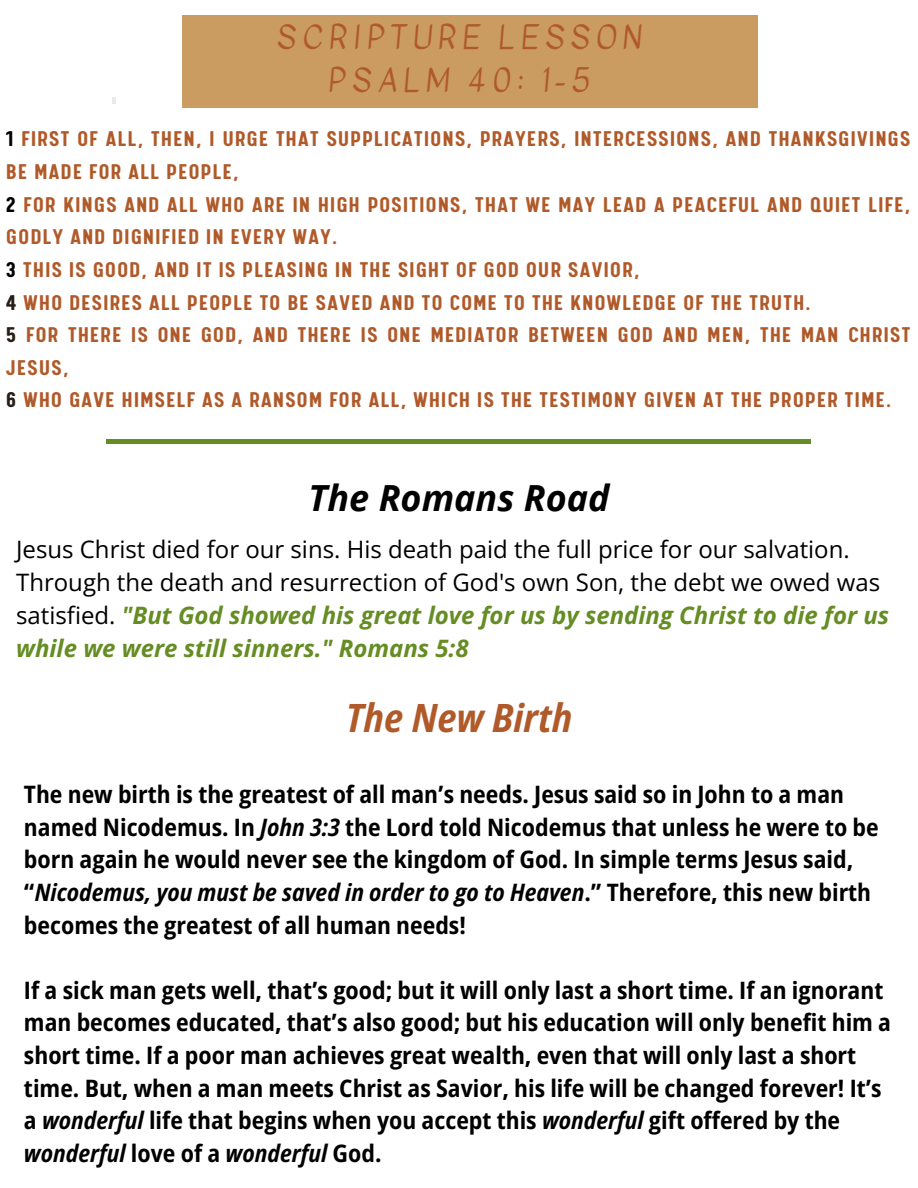
<style>
.page{position:relative;width:918px;height:1188px;background:#fff}
.page>*{position:absolute;margin:0;border:0;box-sizing:border-box;transform-origin:0 0}
.t1{font:italic 700 semi-condensed 39px "Open Sans";color:#b05a2a}
.t2{font:italic 700 36px "Open Sans";color:#000}
.t3{font:31.5px "Kavivanar";letter-spacing:.18em;color:#b05a2a}
.t4{font:700 semi-condensed 24px/32.7px "Open Sans";color:#000}
.t5{font:700 24px/32.7px "Calps";letter-spacing:.06em;color:#b05a2a}
.t6{font:24px/33.2px "Open Sans";color:#000}
.s1{color:#000}
.s2{color:#251e19}
.s3{font-weight:700;font-style:italic;color:#658d23}
.s4{font-style:italic}
</style>
<div class="page">
<svg style="left:112px;top:98px;width:3px;height:6px"></svg>
<div style="left:182px;top:15px;width:576px;height:93px;background:#ca9c61"></div>
<hr style="left:107px;top:440px;width:704px;height:3px;background:#658d23">
<p class="t3" style="left:277px;top:14px;width:366px">SCRIPTURE LESSON</p>
<p class="t3" style="left:328px;top:58px;width:263px">PSALM 40: 1-5</p>
<p class="t5" style="left:6px;top:126px;width:905px"><span class="s1">1</span> FIRST OF ALL, THEN, I URGE THAT SUPPLICATIONS, PRAYERS, INTERCESSIONS, AND THANKSGIVINGS<br>BE MADE FOR ALL PEOPLE,</p>
<p class="t5" style="left:6px;top:191px;width:905px"><span class="s1">2</span> FOR KINGS AND ALL WHO ARE IN HIGH POSITIONS, THAT WE MAY LEAD A PEACEFUL AND QUIET LIFE,<br>GODLY AND DIGNIFIED IN EVERY WAY.</p>
<p class="t5" style="left:6px;top:256px;width:635px"><span class="s1">3</span> THIS IS GOOD, AND IT IS PLEASING IN THE SIGHT OF GOD OUR SAVIOR,</p>
<p class="t5" style="left:6px;top:289px;width:806px"><span class="s2">4</span> WHO DESIRES ALL PEOPLE TO BE SAVED AND TO COME TO THE KNOWLEDGE OF THE TRUTH.</p>
<p class="t5" style="left:6px;top:322px;width:905px"><span class="s2">5</span> FOR THERE IS ONE GOD, AND THERE IS ONE MEDIATOR BETWEEN GOD AND MEN, THE MAN CHRIST<br>JESUS,</p>
<p class="t5" style="left:6px;top:387px;width:886px"><span class="s2">6</span> WHO GAVE HIMSELF AS A RANSOM FOR ALL, WHICH IS THE TESTIMONY GIVEN AT THE PROPER TIME.</p>
<p class="t2" style="left:308px;top:473px;width:302px">The Romans Road</p>
<p class="t6" style="left:16px;top:532px;width:875px">Jesus Christ died for our sins. His death paid the full price for our salvation.<br>Through the death and resurrection of God's own Son, the debt we owed was satisfied. <span class="s3">"But God showed his great love for us by sending Christ to die for us while we were still sinners." Romans 5:8</span></p>
<p class="t1" style="left:346px;top:691px;width:228px">The New Birth</p>
<p class="t4" style="left:24px;top:777px;width:856px">The new birth is the greatest of all man’s needs. Jesus said so in John to a man named Nicodemus. In <span class="s4">John 3:3</span> the Lord told Nicodemus that unless he were to be born again he would never see the kingdom of God. In simple terms Jesus said, “<span class="s4">Nicodemus, you must be saved in order to go to Heaven</span>.” Therefore, this new birth becomes the greatest of all human needs!</p>
<p class="t4" style="left:24px;top:973px;width:869px">If a sick man gets well, that’s good; but it will only last a short time. If an ignorant man becomes educated, that’s also good; but his education will only benefit him a short time. If a poor man achieves great wealth, even that will only last a short time. But, when a man meets Christ as Savior, his life will be changed forever! It’s a <span class="s4">wonderful</span> life that begins when you accept this <span class="s4">wonderful</span> gift offered by the <span class="s4">wonderful</span> love of a <span class="s4">wonderful</span> God.</p>
</div>
